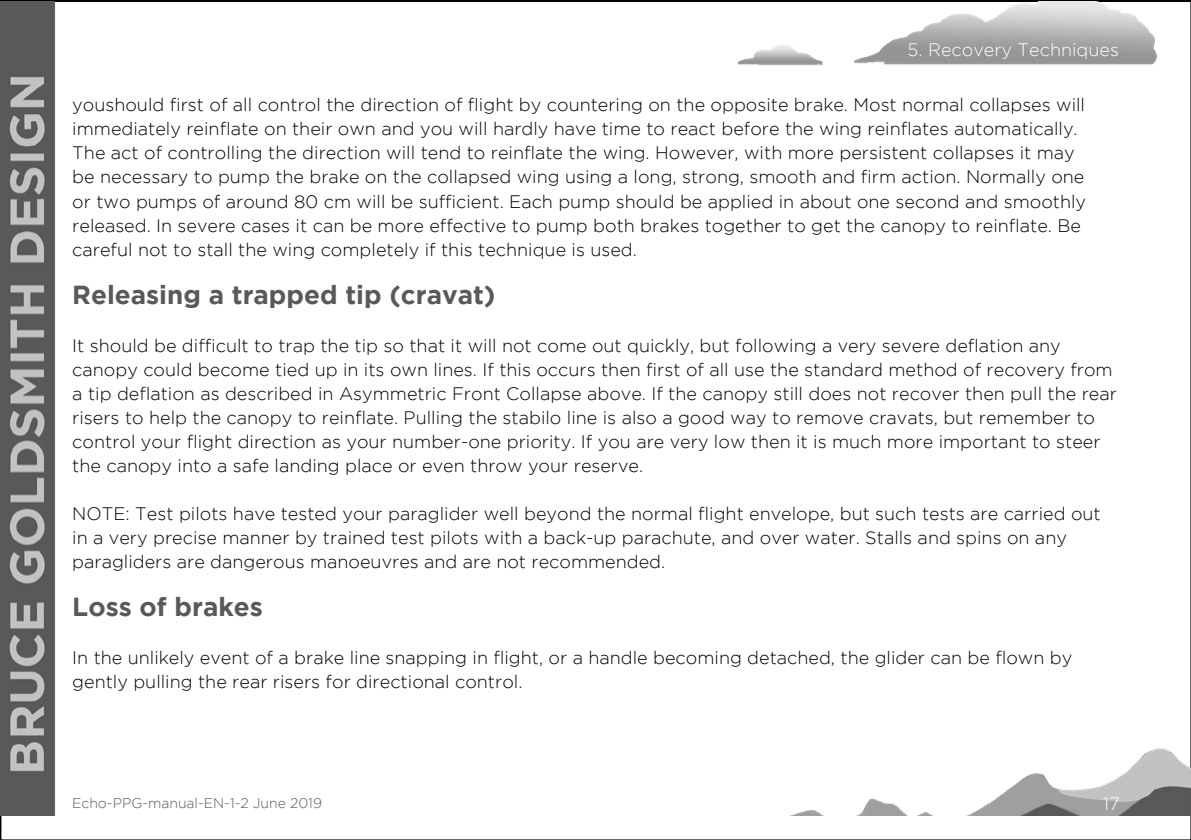
<style>
.page{position:relative;width:1191px;height:840px;background:#fff}
.page>*{position:absolute;margin:0;border:0;box-sizing:border-box;transform-origin:0 0}
.t1{font:700 26px "Gotham";color:#58595b}
.t2{font:300 18px/24px "Gotham";color:#000}
.t3{font:300 18px "Gotham";color:#fff}
.t4{font:300 14px "Gotham";color:#58595b}
</style>
<div class="page">
<img style="left:0;top:1px;width:1191px;height:813px">
<p class="t3" style="left:907px;top:39px;width:213px">5. Recovery Techniques</p>
<p class="t2" style="left:72px;top:93px;width:1015px">youshould first of all control the direction of flight by countering on the opposite brake. Most normal collapses will immediately reinflate on their own and you will hardly have time to react before the wing reinflates automatically.<br>The act of controlling the direction will tend to reinflate the wing. However, with more persistent collapses it may be necessary to pump the brake on the collapsed wing using a long, strong, smooth and firm action. Normally one or two pumps of around 80 cm will be sufficient. Each pump should be applied in about one second and smoothly released. In severe cases it can be more effective to pump both brakes together to get the canopy to reinflate. Be careful not to stall the wing completely if this technique is used.</p>
<h1 class="t1" style="left:72px;top:279px;width:425px">Releasing a trapped tip (cravat)</h1>
<p class="t2" style="left:72px;top:333px;width:1046px">It should be difficult to trap the tip so that it will not come out quickly, but following a very severe deflation any canopy could become tied up in its own lines. If this occurs then first of all use the standard method of recovery from a tip deflation as described in Asymmetric Front Collapse above. If the canopy still does not recover then pull the rear risers to help the canopy to reinflate. Pulling the stabilo line is also a good way to remove cravats, but remember to control your flight direction as your number-one priority. If you are very low then it is much more important to steer the canopy into a safe landing place or even throw your reserve.</p>
<p class="t2" style="left:72px;top:501px;width:1030px">NOTE: Test pilots have tested your paraglider well beyond the normal flight envelope, but such tests are carried out in a very precise manner by trained test pilots with a back-up parachute, and over water. Stalls and spins on any paragliders are dangerous manoeuvres and are not recommended.</p>
<h1 class="t1" style="left:72px;top:591px;width:192px">Loss of brakes</h1>
<p class="t2" style="left:72px;top:645px;width:1001px">In the unlikely event of a brake line snapping in flight, or a handle becoming detached, the glider can be flown by gently pulling the rear risers for directional control.</p>
<p class="t4" style="left:72px;top:795px;width:251px">Echo-PPG-manual-EN-1-2 June 2019</p>
<p class="t3" style="left:1103px;top:793px;width:18px">17</p>
</div>
